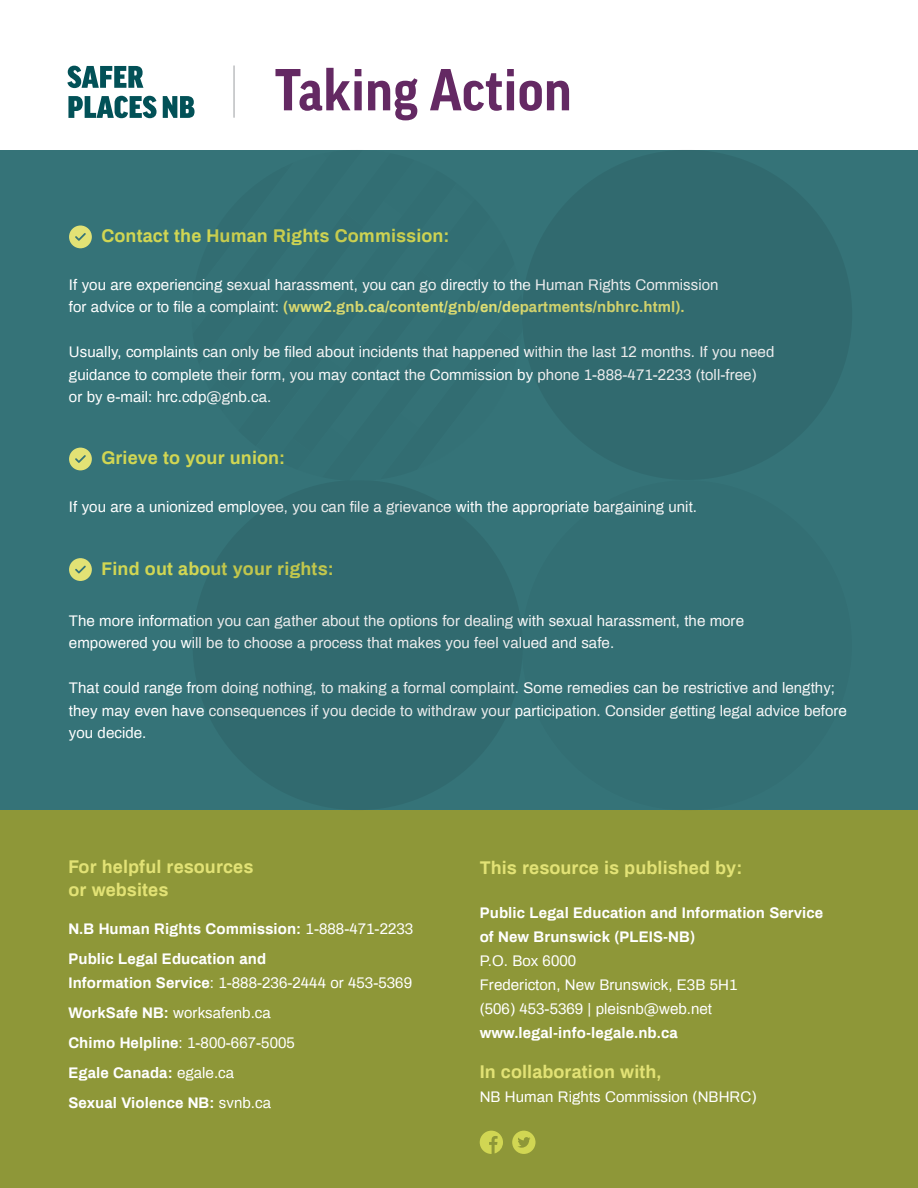
<style>
.page{position:relative;width:918px;height:1188px;background:#fff}
.page>*{position:absolute;margin:0;border:0;box-sizing:border-box;transform-origin:0 0}
.t1{font:700 57px "Good Pro Narr";letter-spacing:.01em;color:#642963}
.t2{font:700 18px/22.5px "Archivo";letter-spacing:.005em;color:#e2e275}
.t3{font:700 18px "Archivo";letter-spacing:.005em;color:#d1d653}
.t4{font:15px/22.5px "Archivo";letter-spacing:.005em;color:#fff}
.t5{font:700 15px/30px "Archivo";letter-spacing:.005em;color:#fff}
.s1{font-weight:700;color:#e2e275}
.s2{font-weight:400}
</style>
<div class="page">
<div style="left:0;top:810px;width:918px;height:378px;background:#8e9738"></div>
<div style="left:0;top:150px;width:918px;height:659px;background:#357378"></div>
<svg style="left:512px;top:1131px;width:24px;height:23px"></svg>
<svg style="left:480px;top:1131px;width:23px;height:23px"></svg>
<svg style="left:69px;top:226px;width:23px;height:22px"></svg>
<svg style="left:69px;top:448px;width:23px;height:22px"></svg>
<svg style="left:69px;top:558px;width:23px;height:23px"></svg>
<div style="left:522px;top:150px;width:330px;height:330px;background:#316a6f;border-radius:50%"></div>
<div style="left:522px;top:480px;width:330px;height:330px;background:#336f74;border-radius:50%"></div>
<div style="left:193px;top:480px;width:330px;height:330px;background:#316a6f;border-radius:50%"></div>
<hr style="left:233px;top:66px;width:2px;height:52px;background:#bcbec0">
<svg style="left:67px;top:66px;width:76px;height:22px"></svg>
<svg style="left:68px;top:96px;width:89px;height:22px"></svg>
<svg style="left:163px;top:96px;width:32px;height:22px"></svg>
<h1 class="t1" style="left:275px;top:58px;width:298px">Taking Action</h1>
<p class="t3" style="left:101px;top:223px;width:350px">Contact the Human Rights Commission:</p>
<p class="t4" style="left:69px;top:272px;width:651px">If you are experiencing sexual harassment, you can go directly to the Human Rights Commission for advice or to file a complaint: <span class="s1">(www2.gnb.ca/content/gnb/en/departments/nbhrc.html).</span></p>
<p class="t4" style="left:69px;top:340px;width:707px">Usually, complaints can only be filed about incidents that happened within the last 12 months. If you need guidance to complete their form, you may contact the Commission by phone 1-888-471-2233 (toll-free)<br>or by e-mail: hrc.cdp@gnb.ca.</p>
<p class="t3" style="left:101px;top:445px;width:185px">Grieve to your union:</p>
<p class="t4" style="left:69px;top:494px;width:630px">If you are a unionized employee, you can file a grievance with the appropriate bargaining unit.</p>
<p class="t3" style="left:101px;top:556px;width:234px">Find out about your rights:</p>
<p class="t4" style="left:69px;top:609px;width:677px">The more information you can gather about the options for dealing with sexual harassment, the more empowered you will be to choose a process that makes you feel valued and safe.</p>
<p class="t4" style="left:69px;top:676px;width:780px">That could range from doing nothing, to making a formal complaint. Some remedies can be restrictive and lengthy; they may even have consequences if you decide to withdraw your participation. Consider getting legal advice before you decide.</p>
<p class="t2" style="left:68px;top:855px;width:186px">For helpful resources or websites</p>
<p class="t2" style="left:480px;top:856px;width:264px">This resource is published by:</p>
<p class="t5" style="left:480px;top:900px;width:345px;line-height:24px">Public Legal Education and Information Service of New Brunswick (PLEIS-NB)</p>
<p class="t4" style="left:480px;top:948px;width:259px;line-height:24px">P.O. Box 6000<br>Fredericton, New Brunswick, E3B 5H1 (506) 453-5369 | pleisnb@web.net</p>
<p class="t5" style="left:480px;top:1017px;width:200px">www.legal-info-legale.nb.ca</p>
<p class="t2" style="left:480px;top:1060px;width:183px">In collaboration with,</p>
<p class="t4" style="left:480px;top:1085px;width:278px">NB Human Rights Commission (NBHRC)</p>
<p class="t5" style="left:68px;top:913px;width:346px">N.B Human Rights Commission: <span class="s2">1-888-471-2233<br></span>Public Legal Education and</p>
<p class="t5" style="left:68px;top:967px;width:345px">Information Service<span class="s2">: 1-888-236-2444 or 453-5369<br></span>WorkSafe NB: <span class="s2">worksafenb.ca<br></span>Chimo Helpline<span class="s2">: 1-800-667-5005<br></span>Egale Canada: <span class="s2">egale.ca<br></span>Sexual Violence NB: <span class="s2">svnb.ca</span></p>
</div>
